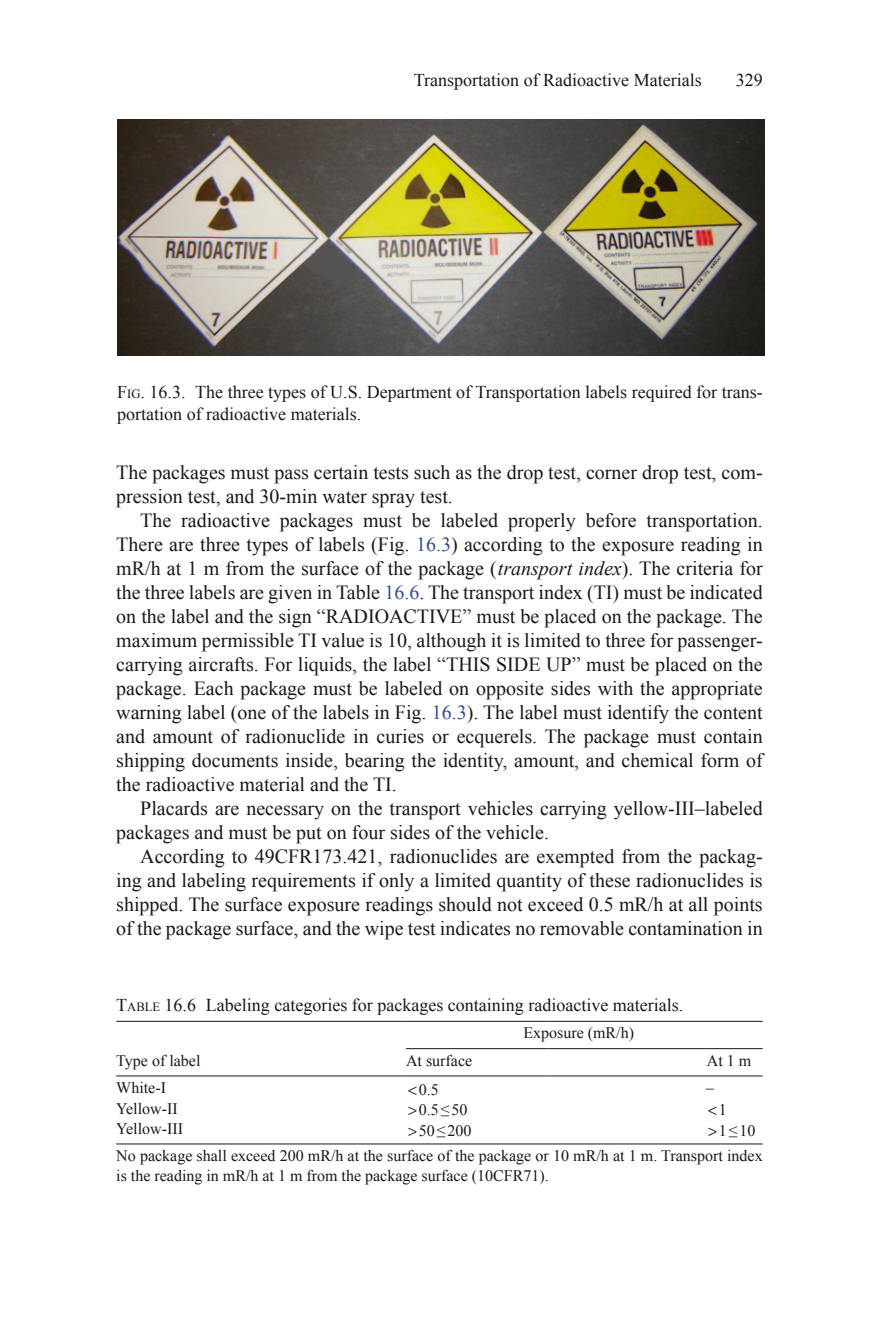
<style>
.page{position:relative;width:879px;height:1333px;background:#fff}
.page>*{position:absolute;margin:0;border:0;box-sizing:border-box;transform-origin:0 0}
.t1{font:20px/24px "Times New Roman";color:#181816}
.t2{font:18px/22px "Times New Roman";color:#181816}
.t3{font:16px/25.2px "Times New Roman";color:#181816}
.s1{font-style:inherit}
.s2{font-size:12.6px}
.s3{color:#324a97}
.s4{font-style:italic}
</style>
<div class="page">
<hr style="left:406px;top:1143px;width:141px;height:1px;background:#181816">
<hr style="left:547px;top:1143px;width:216px;height:1px;background:#181816">
<hr style="left:116px;top:1143px;width:290px;height:1px;background:#181816">
<hr style="left:406px;top:1048px;width:141px;height:1px;background:#181816">
<hr style="left:547px;top:1048px;width:216px;height:1px;background:#181816">
<hr style="left:116px;top:1020px;width:290px;height:1px;background:#181816">
<hr style="left:406px;top:1020px;width:141px;height:1px;background:#181816">
<hr style="left:547px;top:1020px;width:216px;height:1px;background:#181816">
<hr style="left:116px;top:1075px;width:290px;height:1px;background:#181816">
<hr style="left:406px;top:1075px;width:141px;height:1px;background:#181816">
<hr style="left:547px;top:1075px;width:216px;height:1px;background:#181816">
<img style="left:118px;top:119px;width:646px;height:237px">
<p class="t2" style="left:414px;top:69px;width:289px">Transportation of Radioactive Materials</p>
<p class="t2" style="left:736px;top:69px;width:28px">329</p>
<p class="t2" style="left:117px;top:380px;width:647px"><span class="s1">F</span><span class="s2">ig</span><span class="s1">.</span> 16.3. The three types of U.S. Department of Transportation labels required for trans&shy;portation of radioactive materials.</p>
<p class="t1" style="left:116px;top:460px;width:648px">The packages must pass certain tests such as the drop test, corner drop test, com&shy;pression test, and 30-min water spray test.</p>
<p class="t1" style="left:116px;top:508px;width:648px;text-align:justify;text-indent:24px">The radioactive packages must be labeled properly before transportation.<br>There are three types of labels (Fig. <span class="s3">16.3</span>) according to the exposure reading in mR/h at 1 m from the surface of the package (<span class="s4">transport index</span>). The criteria for the three labels are given in Table <span class="s3">16.6</span>. The transport index (TI) must be indicated on the label and the sign “RADIOACTIVE” must be placed on the package. The maximum permissible TI value is 10, although it is limited to three for passenger&shy;carrying aircrafts. For liquids, the label “THIS SIDE UP” must be placed on the package. Each package must be labeled on opposite sides with the appropriate warning label (one of the labels in Fig. <span class="s3">16.3</span>). The label must identify the content and amount of radionuclide in curies or ecquerels. The package must contain shipping documents inside, bearing the identity, amount, and chemical form of the radioactive material and the TI.</p>
<p class="t1" style="left:116px;top:796px;width:648px;text-indent:24px">Placards are necessary on the transport vehicles carrying yellow-III–labeled packages and must be put on four sides of the vehicle.</p>
<p class="t1" style="left:116px;top:844px;width:648px;text-align:justify;text-indent:24px">According to 49CFR173.421, radionuclides are exempted from the packag&shy;ing and labeling requirements if only a limited quantity of these radionuclides is shipped. The surface exposure readings should not exceed 0.5 mR/h at all points of the package surface, and the wipe test indicates no removable contamination in</p>
<p class="t2" style="left:116px;top:993px;width:568px"><span class="s1">T</span><span class="s2">able</span> 16.6 Labeling categories for packages containing radioactive materials.</p>
<p class="t3" style="left:523px;top:1020px;width:112px">Exposure (mR/h)</p>
<p class="t3" style="left:116px;top:1047px;width:86px">Type of label</p>
<p class="t3" style="left:406px;top:1047px;width:68px">At surface</p>
<p class="t3" style="left:707px;top:1047px;width:46px">At 1 m</p>
<p class="t3" style="left:116px;top:1074px;width:51px">White-I</p>
<p class="t3" style="left:419px;top:1076px;width:21px">0.5</p>
<p class="t3" style="left:706px;top:1074px;width:9px">–</p>
<p class="t3" style="left:116px;top:1095px;width:63px">Yellow-II</p>
<p class="t3" style="left:419px;top:1096px;width:50px">0.5≤50</p>
<p class="t3" style="left:719px;top:1096px;width:9px">1</p>
<p class="t3" style="left:116px;top:1116px;width:68px">Yellow-III</p>
<p class="t3" style="left:419px;top:1117px;width:54px">50≤200</p>
<p class="t3" style="left:116px;top:1117px;width:648px;text-indent:602px">1≤10<br>No package shall exceed 200 mR/h at the surface of the package or 10 mR/h at 1 m. Transport index</p>
<p class="t3" style="left:116px;top:1162px;width:434px">is the reading in mR/h at 1 m from the package surface (10CFR71).</p>
</div>
